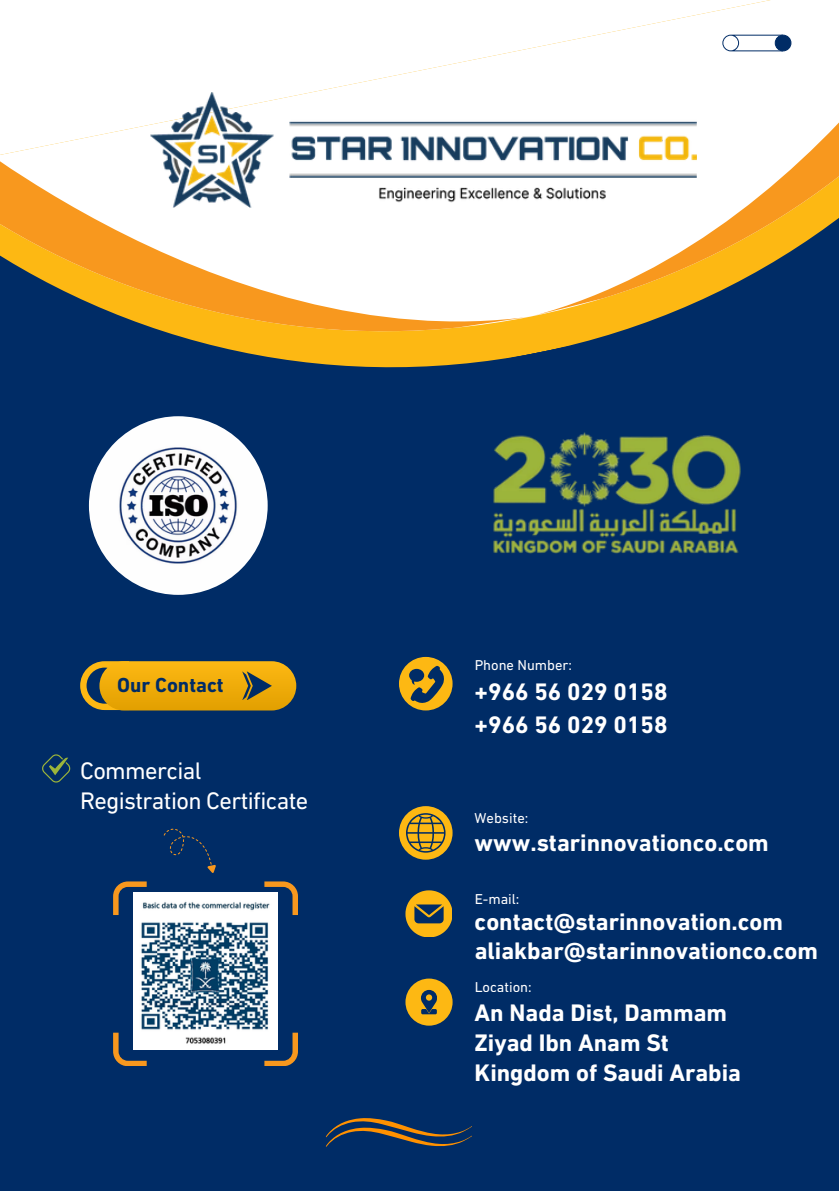
<style>
.page{position:relative;width:839px;height:1191px;background:#fff}
.page>*{position:absolute;margin:0;border:0;box-sizing:border-box;transform-origin:0 0}
.t1{font:700 24.4px/30px "DIN Next LT Pro";color:#fff}
.t2{font:24.4px/30px "DIN Next LT Pro";letter-spacing:-.025em;color:#fff}
.t3{font:700 24.2px "DIN Next LT Pro";color:#fff}
.t4{font:700 20.6px "DIN Next LT Pro";color:#002c66}
.t5{font:14.6px "DIN Next LT Pro";color:#fff}
</style>
<div class="page">
<div style="left:0;top:206px;width:838px;height:985px;background:#002c66"></div>
<svg style="left:531px;top:316px;width:132px;height:38px;fill:#fdb813"></svg>
<svg style="left:531px;top:0;width:307px;height:316px"></svg>
<svg style="left:0;top:48px;width:531px;height:320px;fill:#fff"></svg>
<svg style="left:405px;top:979px;width:47px;height:47px;fill:#fdb813"></svg>
<svg style="left:421px;top:990px;width:15px;height:24px"></svg>
<svg style="left:399px;top:657px;width:53px;height:53px"></svg>
<svg style="left:399px;top:806px;width:53px;height:54px"></svg>
<svg style="left:722px;top:35px;width:69px;height:16px"></svg>
<img style="left:151px;top:92px;width:545px;height:116px">
<img style="left:493px;top:432px;width:248px;height:122px">
<img style="left:89px;top:416px;width:178px;height:179px">
<svg style="left:80px;top:662px;width:19px;height:48px"></svg>
<svg style="left:99px;top:661px;width:197px;height:50px;background:#e2a40f"></svg>
<svg style="left:242px;top:671px;width:30px;height:29px"></svg>
<svg style="left:405px;top:890px;width:47px;height:47px"></svg>
<svg style="left:326px;top:1118px;width:145px;height:29px"></svg>
<svg style="left:113px;top:1033px;width:34px;height:33px"></svg>
<svg style="left:113px;top:881px;width:34px;height:34px"></svg>
<svg style="left:264px;top:1033px;width:33px;height:33px"></svg>
<svg style="left:264px;top:881px;width:33px;height:34px"></svg>
<img style="left:134px;top:892px;width:144px;height:158px">
<svg style="left:164px;top:829px;width:52px;height:44px"></svg>
<svg style="left:42px;top:754px;width:28px;height:29px"></svg>
<p class="t4" style="left:117px;top:677px;width:108px">Our Contact</p>
<p class="t2" style="left:80px;top:758px;width:229px">Commercial<br>Registration Certificate</p>
<p class="t5" style="left:474px;top:659px;width:99px">Phone Number:</p>
<p class="t3" style="left:474px;top:682px;width:194px">+966 56 029 0158</p>
<p class="t3" style="left:474px;top:715px;width:194px">+966 56 029 0158</p>
<p class="t5" style="left:474px;top:812px;width:55px">Website:</p>
<p class="t1" style="left:474px;top:830px;width:296px">www.starinnovationco.com</p>
<p class="t5" style="left:474px;top:893px;width:46px">E-mail:</p>
<p class="t1" style="left:474px;top:908px;width:310px">contact@starinnovation.com</p>
<p class="t1" style="left:474px;top:938px;width:345px">aliakbar@starinnovationco.com</p>
<p class="t5" style="left:474px;top:981px;width:59px">Location:</p>
<p class="t1" style="left:474px;top:1000px;width:268px">An Nada Dist, Dammam<br>Ziyad Ibn Anam St<br>Kingdom of Saudi Arabia</p>
</div>
